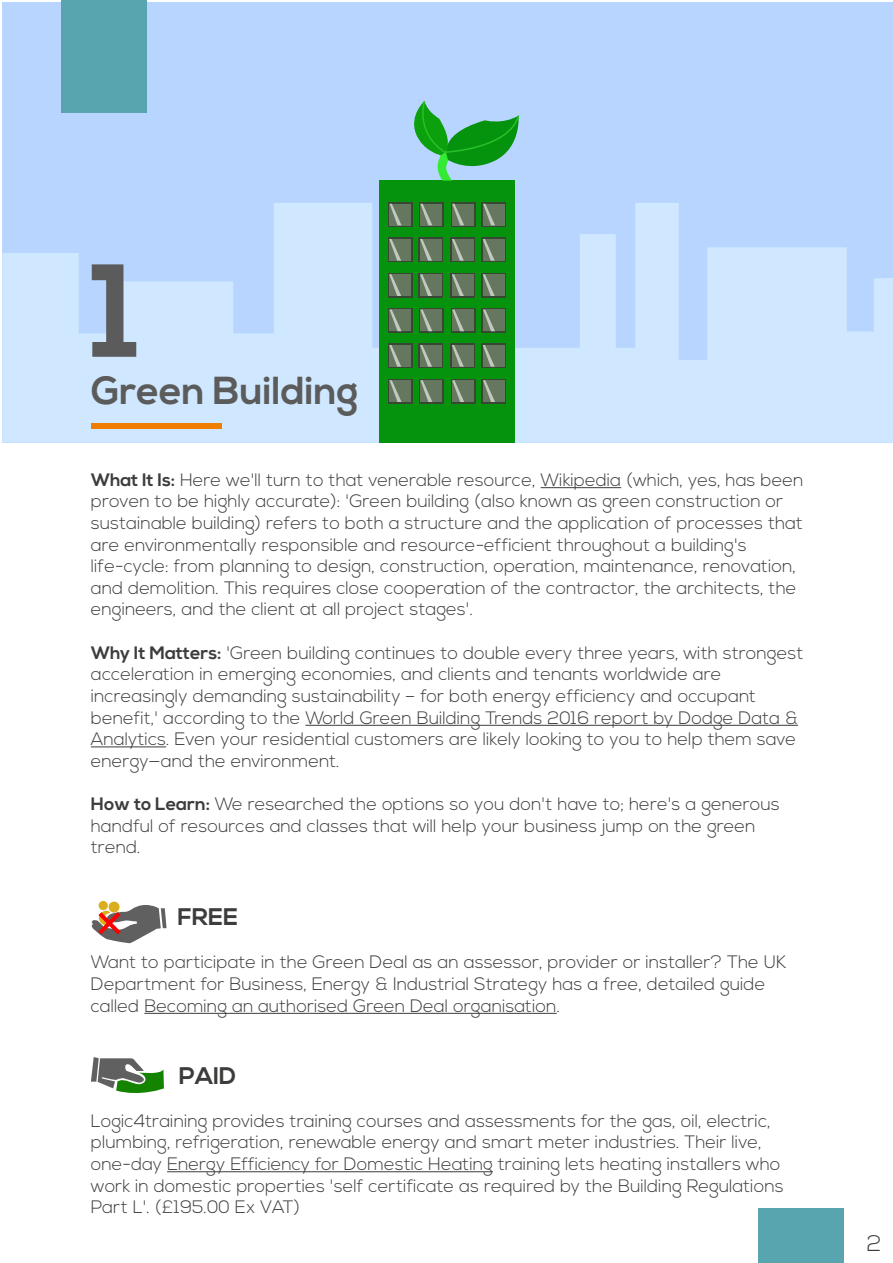
<style>
.page{position:relative;width:893px;height:1263px;background:#fff}
.page>*{position:absolute;margin:0;border:0;box-sizing:border-box;transform-origin:0 0}
.t1{font:700 132px "Nexa";color:#5b5b5b}
.t2{font:700 39px "Nexa";color:#5b5b5b}
.t3{font:700 24px "Nexa";color:#3c3c3b}
.t4{font:300 22.5px "Nexa";color:#3c3c3b}
.t5{font:300 18px/21.6px "Nexa";color:#3c3c3b}
.s1{font-weight:700}
</style>
<div class="page">
<hr style="left:541px;top:487px;width:80px;height:1px;background:#3c3c3b">
<hr style="left:305px;top:725px;width:493px;height:1px;background:#3c3c3b">
<hr style="left:91px;top:746px;width:75px;height:1px;background:#3c3c3b">
<hr style="left:144px;top:1013px;width:413px;height:1px;background:#3c3c3b">
<hr style="left:167px;top:1171px;width:326px;height:1px;background:#3c3c3b">
<div style="left:758px;top:1208px;width:85px;height:55px;background:#58a5af"></div>
<svg style="left:91px;top:1057px;width:73px;height:36px"></svg>
<svg style="left:92px;top:900px;width:75px;height:43px"></svg>
<div style="left:2px;top:2px;width:891px;height:441px;background:#b8d5ff"></div>
<svg style="left:2px;top:203px;width:891px;height:240px;fill:#cfe7ff"></svg>
<div style="left:379px;top:181px;width:136px;height:262px;background:#05930e"></div>
<svg style="left:388px;top:202px;width:24px;height:25px"></svg>
<div style="left:390px;top:204px;width:21px;height:21px;background:#65775e"></div>
<svg style="left:390px;top:204px;width:12px;height:21px"></svg>
<svg style="left:409px;top:101px;width:111px;height:80px"></svg>
<svg style="left:419px;top:202px;width:24px;height:25px"></svg>
<div style="left:420px;top:204px;width:22px;height:21px;background:#65775e"></div>
<svg style="left:420px;top:204px;width:12px;height:21px"></svg>
<svg style="left:451px;top:202px;width:24px;height:25px"></svg>
<div style="left:452px;top:204px;width:22px;height:21px;background:#65775e"></div>
<svg style="left:452px;top:204px;width:12px;height:21px"></svg>
<svg style="left:482px;top:202px;width:24px;height:25px"></svg>
<div style="left:483px;top:204px;width:22px;height:21px;background:#65775e"></div>
<svg style="left:483px;top:204px;width:12px;height:21px"></svg>
<div style="left:388px;top:238px;width:24px;height:24px;background:#384733"></div>
<div style="left:389px;top:239px;width:22px;height:22px;background:#65775e"></div>
<svg style="left:389px;top:239px;width:12px;height:22px"></svg>
<div style="left:419px;top:238px;width:24px;height:24px;background:#384733"></div>
<div style="left:420px;top:239px;width:22px;height:22px;background:#65775e"></div>
<svg style="left:420px;top:239px;width:12px;height:22px"></svg>
<div style="left:451px;top:238px;width:24px;height:24px;background:#384733"></div>
<div style="left:452px;top:239px;width:22px;height:22px;background:#65775e"></div>
<svg style="left:452px;top:239px;width:12px;height:22px"></svg>
<svg style="left:481px;top:238px;width:25px;height:24px"></svg>
<div style="left:483px;top:239px;width:21px;height:22px;background:#65775e"></div>
<svg style="left:483px;top:239px;width:12px;height:22px"></svg>
<div style="left:388px;top:273px;width:24px;height:24px;background:#384733"></div>
<div style="left:389px;top:274px;width:22px;height:22px;background:#65775e"></div>
<svg style="left:389px;top:274px;width:12px;height:22px"></svg>
<div style="left:419px;top:273px;width:24px;height:24px;background:#384733"></div>
<div style="left:420px;top:274px;width:22px;height:22px;background:#65775e"></div>
<svg style="left:420px;top:274px;width:12px;height:22px"></svg>
<div style="left:451px;top:273px;width:24px;height:24px;background:#384733"></div>
<div style="left:452px;top:274px;width:22px;height:22px;background:#65775e"></div>
<svg style="left:452px;top:274px;width:12px;height:22px"></svg>
<svg style="left:481px;top:273px;width:25px;height:24px"></svg>
<div style="left:483px;top:274px;width:21px;height:22px;background:#65775e"></div>
<svg style="left:483px;top:274px;width:12px;height:22px"></svg>
<div style="left:388px;top:344px;width:24px;height:24px;background:#384733"></div>
<div style="left:389px;top:345px;width:22px;height:22px;background:#65775e"></div>
<svg style="left:389px;top:345px;width:12px;height:22px"></svg>
<div style="left:419px;top:344px;width:24px;height:24px;background:#384733"></div>
<div style="left:420px;top:345px;width:22px;height:22px;background:#65775e"></div>
<svg style="left:420px;top:345px;width:12px;height:22px"></svg>
<div style="left:451px;top:344px;width:24px;height:24px;background:#384733"></div>
<div style="left:452px;top:345px;width:22px;height:22px;background:#65775e"></div>
<svg style="left:452px;top:345px;width:12px;height:22px"></svg>
<svg style="left:481px;top:344px;width:25px;height:24px"></svg>
<div style="left:483px;top:345px;width:21px;height:22px;background:#65775e"></div>
<svg style="left:483px;top:345px;width:12px;height:22px"></svg>
<svg style="left:388px;top:308px;width:24px;height:25px"></svg>
<div style="left:390px;top:310px;width:21px;height:21px;background:#65775e"></div>
<svg style="left:390px;top:310px;width:12px;height:21px"></svg>
<svg style="left:419px;top:308px;width:24px;height:25px"></svg>
<div style="left:420px;top:310px;width:22px;height:21px;background:#65775e"></div>
<svg style="left:420px;top:310px;width:12px;height:21px"></svg>
<svg style="left:451px;top:308px;width:24px;height:25px"></svg>
<div style="left:452px;top:310px;width:22px;height:21px;background:#65775e"></div>
<svg style="left:452px;top:310px;width:12px;height:21px"></svg>
<svg style="left:482px;top:308px;width:24px;height:25px"></svg>
<div style="left:483px;top:310px;width:22px;height:21px;background:#65775e"></div>
<svg style="left:483px;top:310px;width:12px;height:21px"></svg>
<div style="left:388px;top:379px;width:24px;height:24px;background:#65775e"></div>
<svg style="left:390px;top:380px;width:12px;height:22px"></svg>
<div style="left:419px;top:379px;width:24px;height:24px;background:#384733"></div>
<div style="left:420px;top:380px;width:22px;height:22px;background:#65775e"></div>
<svg style="left:420px;top:380px;width:12px;height:22px"></svg>
<div style="left:451px;top:379px;width:24px;height:24px;background:#384733"></div>
<div style="left:452px;top:380px;width:22px;height:22px;background:#65775e"></div>
<svg style="left:452px;top:380px;width:12px;height:22px"></svg>
<div style="left:482px;top:379px;width:24px;height:24px;background:#384733"></div>
<div style="left:483px;top:380px;width:22px;height:22px;background:#65775e"></div>
<svg style="left:483px;top:380px;width:12px;height:22px"></svg>
<div style="left:91px;top:423px;width:131px;height:5px;background:#ee7d00"></div>
<div style="left:62px;top:0;width:85px;height:112px;background:#58a5af"></div>
<h1 class="t1" style="left:91px;top:235px;width:50px">1</h1>
<h2 class="t2" style="left:91px;top:368px;width:269px">Green Building</h2>
<p class="t5" style="left:91px;top:470px;width:714px"><span class="s1">What It Is:</span> Here we'll turn to that venerable resource, Wikipedia (which, yes, has been proven to be highly accurate): 'Green building (also known as green construction or sustainable building) refers to both a structure and the application of processes that are environmentally responsible and resource-efficient throughout a building's life-cycle: from planning to design, construction, operation, maintenance, renovation, and demolition. This requires close cooperation of the contractor, the architects, the engineers, and the client at all project stages'.</p>
<p class="t5" style="left:91px;top:642px;width:714px"><span class="s1">Why It Matters:</span> 'Green building continues to double every three years, with strongest acceleration in emerging economies, and clients and tenants worldwide are increasingly demanding sustainability – for both energy efficiency and occupant benefit,' according to the World Green Building Trends 2016 report by Dodge Data &amp; Analytics. Even your residential customers are likely looking to you to help them save energy—and the environment.</p>
<p class="t5" style="left:91px;top:794px;width:690px"><span class="s1">How to Learn:</span> We researched the options so you don't have to; here's a generous handful of resources and classes that will help your business jump on the green trend.</p>
<h3 class="t3" style="left:178px;top:903px;width:62px">FREE</h3>
<p class="t5" style="left:91px;top:952px;width:697px">Want to participate in the Green Deal as an assessor, provider or installer? The UK<br>Department for Business, Energy &amp; Industrial Strategy has a free, detailed guide called Becoming an authorised Green Deal organisation.</p>
<h3 class="t3" style="left:179px;top:1061px;width:59px">PAID</h3>
<p class="t5" style="left:91px;top:1110px;width:694px">Logic4training provides training courses and assessments for the gas, oil, electric, plumbing, refrigeration, renewable energy and smart meter industries. Their live, one-day Energy Efficiency for Domestic Heating training lets heating installers who work in domestic properties 'self certificate as required by the Building Regulations Part L'. (£195.00 Ex VAT)</p>
<p class="t4" style="left:867px;top:1230px;width:16px">2</p>
</div>
